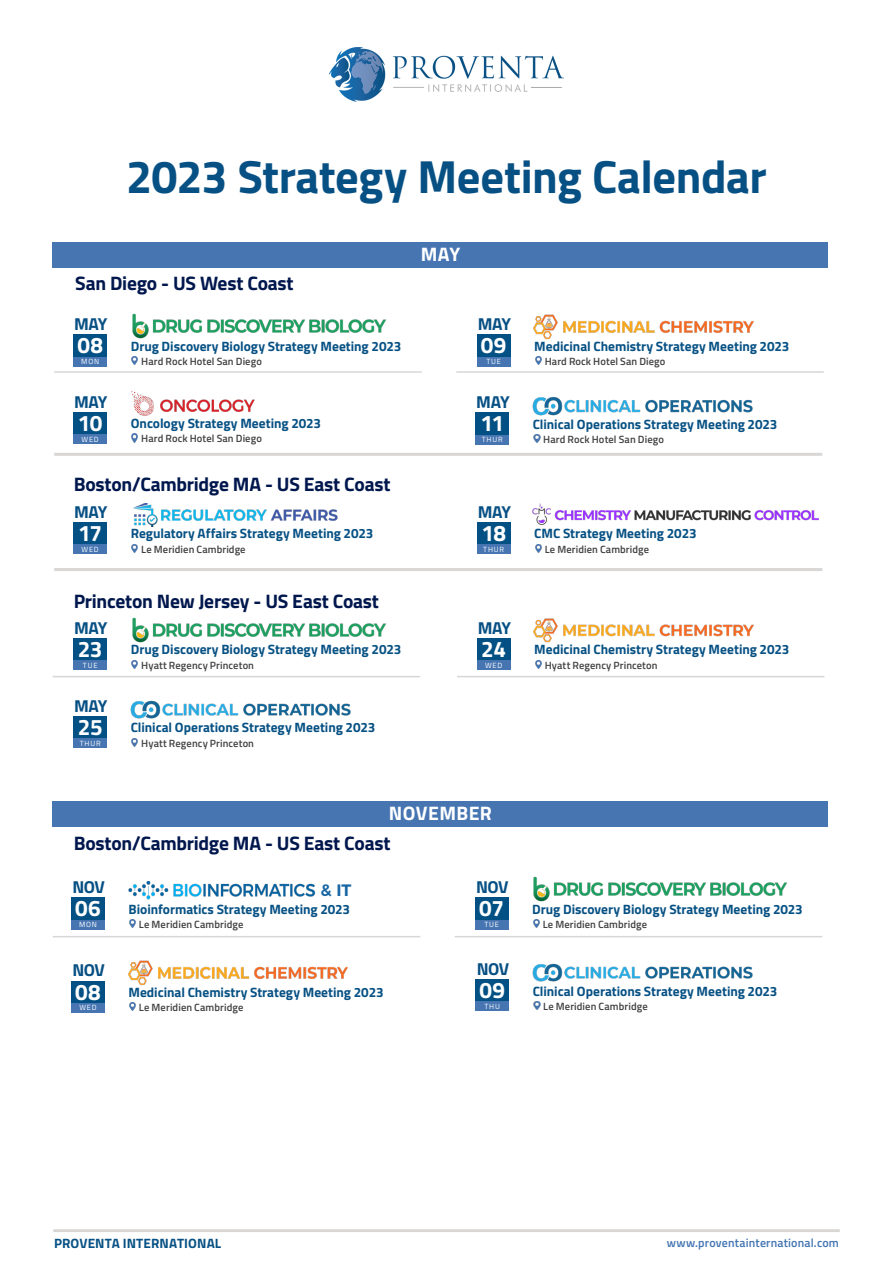
<style>
.page{position:relative;width:893px;height:1263px;background:#fff}
.page>*{position:absolute;margin:0;border:0;box-sizing:border-box;transform-origin:0 0}
.t1{font:700 46.5px "Cairo";letter-spacing:-.01em;color:#075084}
.t2{font:700 22.5px "Cairo";letter-spacing:-.015em;color:#fff}
.t3{font:700 19.5px "Cairo";letter-spacing:-.015em;color:#00174d}
.t4{font:700 19.5px "Cairo";letter-spacing:.02em;color:#fff}
.t5{font:700 17.25px "Cairo";letter-spacing:-.03em;color:#075084}
.t6{font:600 16.5px "Montserrat";color:#1665a3}
.t7{font:700 13.5px "Cairo";color:#075184}
.t8{font:600 12px "Cairo";letter-spacing:.015em;color:#4375b3}
.t9{font:600 10.5px "Cairo";letter-spacing:.01em;color:#424242}
.t10{font:7.5px "Cairo";letter-spacing:.105em;color:#fff}
</style>
<div class="page">
<div style="left:53px;top:1229px;width:787px;height:3px;border:2px solid #d8d7d5"></div>
<img style="left:329px;top:48px;width:234px;height:53px">
<div style="left:74px;top:522px;width:33px;height:32px;background:#035184"></div>
<div style="left:74px;top:545px;width:33px;height:9px;background:#4675b2"></div>
<svg style="left:131px;top:544px;width:7px;height:8px"></svg>
<hr style="left:54px;top:453px;width:768px;height:3px;background:#d8d7d5">
<hr style="left:54px;top:568px;width:768px;height:3px;background:#d8d7d5">
<hr style="left:54px;top:371px;width:368px;height:2px;background:#d8d7d5">
<hr style="left:457px;top:676px;width:367px;height:1px;background:#d8d7d5">
<hr style="left:53px;top:676px;width:367px;height:1px;background:#d8d7d5">
<div style="left:477px;top:334px;width:33px;height:32px;background:#035184"></div>
<div style="left:477px;top:357px;width:33px;height:9px;background:#4675b2"></div>
<img style="left:533px;top:314px;width:221px;height:26px">
<svg style="left:535px;top:356px;width:7px;height:9px"></svg>
<div style="left:477px;top:638px;width:33px;height:32px;background:#035184"></div>
<div style="left:477px;top:661px;width:33px;height:9px;background:#4675b2"></div>
<img style="left:533px;top:618px;width:221px;height:25px">
<svg style="left:535px;top:660px;width:7px;height:8px"></svg>
<hr style="left:456px;top:371px;width:368px;height:2px;background:#d8d7d5">
<div style="left:476px;top:412px;width:33px;height:32px;background:#035184"></div>
<div style="left:476px;top:435px;width:33px;height:9px;background:#4675b2"></div>
<img style="left:532px;top:397px;width:221px;height:19px">
<svg style="left:533px;top:434px;width:7px;height:9px"></svg>
<div style="left:74px;top:716px;width:33px;height:32px;background:#035184"></div>
<div style="left:74px;top:739px;width:33px;height:9px;background:#4675b2"></div>
<img style="left:130px;top:700px;width:221px;height:19px">
<svg style="left:131px;top:738px;width:7px;height:8px"></svg>
<div style="left:74px;top:334px;width:33px;height:32px;background:#035184"></div>
<div style="left:74px;top:357px;width:33px;height:9px;background:#4675b2"></div>
<img style="left:132px;top:313px;width:254px;height:26px">
<svg style="left:131px;top:356px;width:7px;height:9px"></svg>
<div style="left:74px;top:638px;width:33px;height:32px;background:#035184"></div>
<div style="left:74px;top:661px;width:33px;height:9px;background:#4675b2"></div>
<img style="left:132px;top:617px;width:254px;height:26px">
<svg style="left:131px;top:660px;width:7px;height:8px"></svg>
<div style="left:74px;top:412px;width:33px;height:32px;background:#035184"></div>
<div style="left:74px;top:435px;width:33px;height:9px;background:#4675b2"></div>
<img style="left:131px;top:391px;width:124px;height:25px">
<svg style="left:131px;top:434px;width:7px;height:8px"></svg>
<div style="left:53px;top:242px;width:775px;height:25px;background:#4675b2"></div>
<img style="left:133px;top:504px;width:205px;height:22px">
<div style="left:477px;top:522px;width:33px;height:32px;background:#035184"></div>
<div style="left:477px;top:545px;width:33px;height:9px;background:#4675b2"></div>
<svg style="left:535px;top:544px;width:7px;height:8px"></svg>
<img style="left:533px;top:503px;width:286px;height:22px">
<div style="left:53px;top:801px;width:775px;height:25px;background:#4675b2"></div>
<hr style="left:455px;top:936px;width:367px;height:1px;background:#d8d7d5">
<hr style="left:53px;top:936px;width:367px;height:1px;background:#d8d7d5">
<img style="left:533px;top:876px;width:254px;height:26px">
<svg style="left:533px;top:919px;width:7px;height:9px"></svg>
<div style="left:475px;top:898px;width:33px;height:31px;background:#035184"></div>
<div style="left:475px;top:920px;width:33px;height:9px;background:#4675b2"></div>
<img style="left:128px;top:960px;width:220px;height:26px">
<svg style="left:129px;top:1003px;width:7px;height:8px"></svg>
<div style="left:71px;top:981px;width:33px;height:31px;background:#035184"></div>
<div style="left:71px;top:1003px;width:33px;height:9px;background:#4675b2"></div>
<img style="left:532px;top:963px;width:221px;height:19px">
<svg style="left:533px;top:1001px;width:7px;height:8px"></svg>
<div style="left:476px;top:979px;width:33px;height:32px;background:#035184"></div>
<div style="left:476px;top:1002px;width:33px;height:9px;background:#4675b2"></div>
<div style="left:71px;top:898px;width:33px;height:31px;background:#035184"></div>
<div style="left:71px;top:920px;width:33px;height:9px;background:#4675b2"></div>
<img style="left:128px;top:881px;width:188px;height:19px">
<svg style="left:129px;top:919px;width:7px;height:9px"></svg>
<p class="t1" style="left:126px;top:138px;width:642px">2023 Strategy Meeting Calendar</p>
<p class="t3" style="left:75px;top:267px;width:220px">San Diego - US West Coast</p>
<p class="t5" style="left:74px;top:310px;width:35px">MAY</p>
<p class="t2" style="left:77px;top:327px;width:27px">08</p>
<p class="t10" style="left:81px;top:356px;width:19px">MON</p>
<p class="t5" style="left:74px;top:388px;width:35px">MAY</p>
<p class="t2" style="left:78px;top:405px;width:26px">10</p>
<p class="t10" style="left:82px;top:433px;width:19px">WED</p>
<p class="t7" style="left:131px;top:335px;width:272px">Drug Discovery Biology Strategy Meeting 2023</p>
<p class="t9" style="left:141px;top:353px;width:122px">Hard Rock Hotel San Diego</p>
<p class="t7" style="left:131px;top:413px;width:192px">Oncology Strategy Meeting 2023</p>
<p class="t9" style="left:141px;top:431px;width:122px">Hard Rock Hotel San Diego</p>
<p class="t3" style="left:74px;top:469px;width:318px">Boston/Cambridge MA - US East Coast</p>
<p class="t5" style="left:74px;top:498px;width:35px">MAY</p>
<p class="t2" style="left:78px;top:515px;width:25px">17</p>
<p class="t10" style="left:82px;top:543px;width:19px">WED</p>
<p class="t7" style="left:131px;top:523px;width:244px">Regulatory Affairs Strategy Meeting 2023</p>
<p class="t9" style="left:141px;top:541px;width:106px">Le Meridien Cambridge</p>
<p class="t3" style="left:74px;top:585px;width:307px">Princeton New Jersey - US East Coast</p>
<p class="t5" style="left:74px;top:614px;width:35px">MAY</p>
<p class="t2" style="left:78px;top:631px;width:26px">23</p>
<p class="t10" style="left:83px;top:659px;width:16px">TUE</p>
<p class="t5" style="left:74px;top:692px;width:35px">MAY</p>
<p class="t2" style="left:78px;top:709px;width:26px">25</p>
<p class="t10" style="left:80px;top:737px;width:22px">THUR</p>
<p class="t7" style="left:131px;top:639px;width:272px">Drug Discovery Biology Strategy Meeting 2023</p>
<p class="t9" style="left:141px;top:657px;width:114px">Hyatt Regency Princeton</p>
<p class="t7" style="left:131px;top:717px;width:246px">Clinical Operations Strategy Meeting 2023</p>
<p class="t9" style="left:141px;top:735px;width:114px">Hyatt Regency Princeton</p>
<p class="t4" style="left:421px;top:238px;width:41px">MAY</p>
<p class="t5" style="left:478px;top:310px;width:35px">MAY</p>
<p class="t2" style="left:481px;top:327px;width:27px">09</p>
<p class="t10" style="left:486px;top:356px;width:16px">TUE</p>
<p class="t5" style="left:476px;top:388px;width:35px">MAY</p>
<p class="t2" style="left:480px;top:405px;width:25px">11</p>
<p class="t10" style="left:482px;top:434px;width:22px">THUR</p>
<p class="t5" style="left:478px;top:498px;width:35px">MAY</p>
<p class="t2" style="left:481px;top:515px;width:26px">18</p>
<p class="t10" style="left:483px;top:543px;width:22px">THUR</p>
<p class="t5" style="left:478px;top:614px;width:35px">MAY</p>
<p class="t2" style="left:481px;top:631px;width:26px">24</p>
<p class="t10" style="left:485px;top:659px;width:19px">WED</p>
<p class="t7" style="left:534px;top:335px;width:257px">Medicinal Chemistry Strategy Meeting 2023</p>
<p class="t9" style="left:545px;top:353px;width:122px">Hard Rock Hotel San Diego</p>
<p class="t7" style="left:533px;top:413px;width:246px">Clinical Operations Strategy Meeting 2023</p>
<p class="t9" style="left:543px;top:431px;width:122px">Hard Rock Hotel San Diego</p>
<p class="t7" style="left:534px;top:523px;width:164px">CMC Strategy Meeting 2023</p>
<p class="t9" style="left:545px;top:541px;width:106px">Le Meridien Cambridge</p>
<p class="t7" style="left:534px;top:639px;width:257px">Medicinal Chemistry Strategy Meeting 2023</p>
<p class="t9" style="left:545px;top:657px;width:114px">Hyatt Regency Princeton</p>
<p class="t4" style="left:389px;top:797px;width:105px">NOVEMBER</p>
<p class="t3" style="left:74px;top:827px;width:318px">Boston/Cambridge MA - US East Coast</p>
<p class="t5" style="left:72px;top:873px;width:34px">NOV</p>
<p class="t2" style="left:75px;top:890px;width:27px">06</p>
<p class="t10" style="left:79px;top:919px;width:19px">MON</p>
<p class="t5" style="left:72px;top:956px;width:34px">NOV</p>
<p class="t2" style="left:75px;top:973px;width:27px">08</p>
<p class="t10" style="left:79px;top:1002px;width:19px">WED</p>
<p class="t6" style="left:320px;top:877px;width:32px">&amp; IT</p>
<p class="t7" style="left:128px;top:898px;width:223px">Bioinformatics Strategy Meeting 2023</p>
<p class="t9" style="left:139px;top:916px;width:106px">Le Meridien Cambridge</p>
<p class="t7" style="left:128px;top:981px;width:257px">Medicinal Chemistry Strategy Meeting 2023</p>
<p class="t9" style="left:139px;top:999px;width:106px">Le Meridien Cambridge</p>
<p class="t5" style="left:476px;top:873px;width:34px">NOV</p>
<p class="t2" style="left:479px;top:890px;width:26px">07</p>
<p class="t10" style="left:484px;top:919px;width:16px">TUE</p>
<p class="t5" style="left:477px;top:955px;width:34px">NOV</p>
<p class="t2" style="left:479px;top:972px;width:27px">09</p>
<p class="t10" style="left:484px;top:1000px;width:17px">THU</p>
<p class="t7" style="left:532px;top:898px;width:272px">Drug Discovery Biology Strategy Meeting 2023</p>
<p class="t9" style="left:543px;top:916px;width:106px">Le Meridien Cambridge</p>
<p class="t7" style="left:533px;top:980px;width:246px">Clinical Operations Strategy Meeting 2023</p>
<p class="t9" style="left:543px;top:998px;width:106px">Le Meridien Cambridge</p>
<p class="t7" style="left:54px;top:1232px;width:169px">PROVENTA INTERNATIONAL</p>
<p class="t8" style="left:667px;top:1234px;width:174px">www.proventainternational.com</p>
</div>
